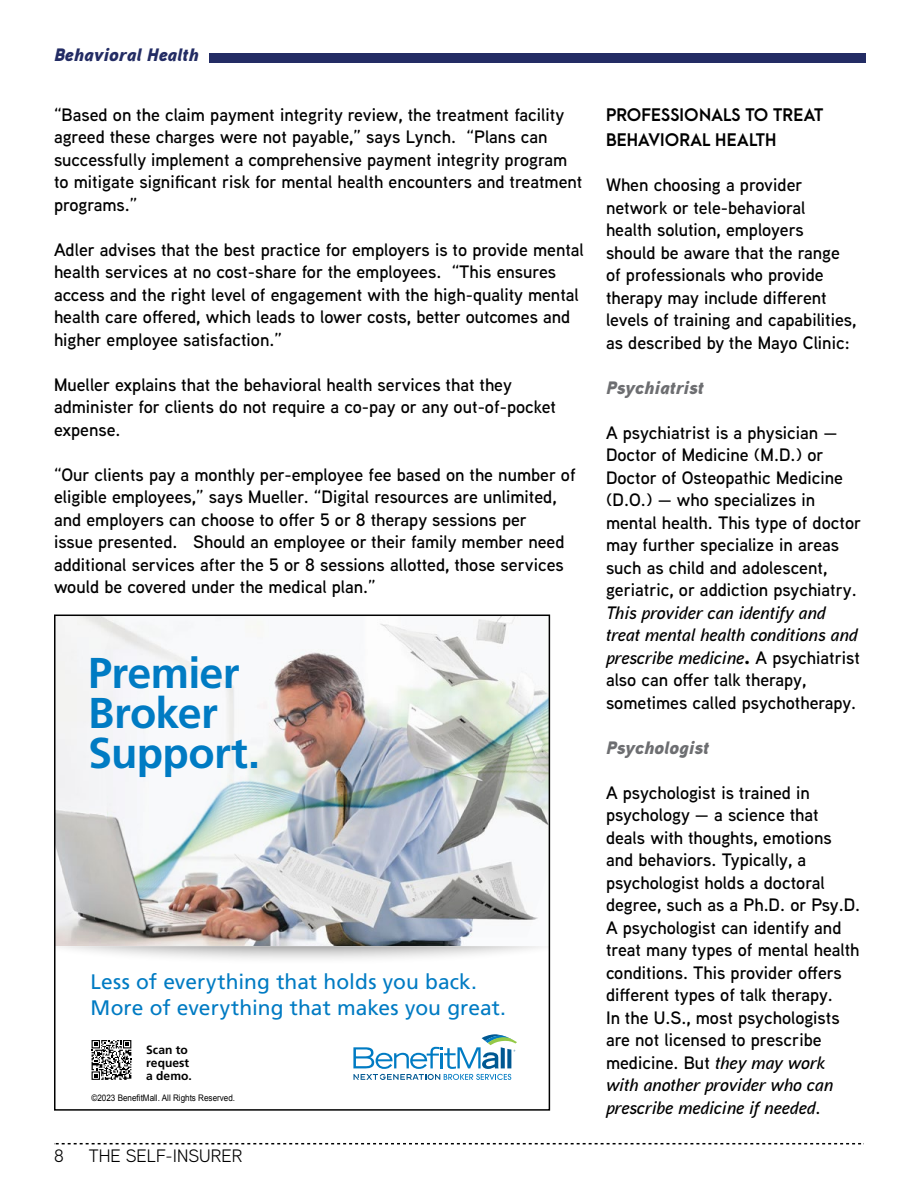
<style>
.page{position:relative;width:918px;height:1188px;background:#fff}
.page>*{position:absolute;margin:0;border:0;box-sizing:border-box;transform-origin:0 0}
.t1{font:700 43.05px/39.8px "Frutiger LT Pro";letter-spacing:-.015em;color:#007bc3}
.t2{font:21px/25.5px "Frutiger LT Pro";letter-spacing:.005em;color:#007bc3}
.t3{font:600 18px/22.5px "Aaux Next";color:#000}
.t4{font:italic 900 18px "Aaux Next";color:#6d6e71}
.t5{font:18px "Aaux Next";color:#000}
.t6{font:italic 900 18px "Aaux Next";color:#232c64}
.t7{font:700 16.5px/25.5px "Arca Majora 3";letter-spacing:.01em;color:#000}
.t8{font:700 12px/13.2px "Frutiger LT Pro";letter-spacing:.005em;color:#000}
.t9{font:9px "Arial";color:#000;scale:.9 1}
.s1{font-style:italic}
.s2{font-weight:900}
</style>
<div class="page">
<svg style="left:54px;top:1143px;width:810px;height:1px"></svg>
<img style="left:57px;top:618px;width:410px;height:328px">
<img style="left:76px;top:618px;width:471px;height:319px">
<svg style="left:60px;top:946px;width:483px;height:13px"></svg>
<img style="left:85px;top:813px;width:55px;height:89px">
<svg style="left:353px;top:1034px;width:164px;height:46px"></svg>
<div style="left:54px;top:615px;width:496px;height:496px;border:2px solid #000"></div>
<svg style="left:91px;top:1040px;width:41px;height:40px"></svg>
<div style="left:209px;top:53px;width:657px;height:10px;background:#232c64"></div>
<p class="t6" style="left:54px;top:42px;width:146px">Behavioral Health</p>
<p class="t3" style="left:54px;top:103px;width:530px">“Based on the claim payment integrity review, the treatment facility agreed these charges were not payable,” says Lynch. “Plans can successfully implement a comprehensive payment integrity program to mitigate significant risk for mental health encounters and treatment programs.”</p>
<p class="t3" style="left:54px;top:238px;width:531px">Adler advises that the best practice for employers is to provide mental health services at no cost-share for the employees. “This ensures access and the right level of engagement with the high-quality mental health care offered, which leads to lower costs, better outcomes and higher employee satisfaction.”</p>
<p class="t3" style="left:54px;top:373px;width:504px">Mueller explains that the behavioral health services that they administer for clients do not require a co-pay or any out-of-pocket expense.</p>
<p class="t3" style="left:54px;top:463px;width:523px">“Our clients pay a monthly per-employee fee based on the number of eligible employees,” says Mueller. “Digital resources are unlimited, and employers can choose to offer 5 or 8 therapy sessions per<br>issue presented. Should an employee or their family member need additional services after the 5 or 8 sessions allotted, those services would be covered under the medical plan.”</p>
<h1 class="t1" style="left:88px;top:654px;width:173px">Premier<br>Broker<br>Support.</h1>
<p class="t2" style="left:91px;top:969px;width:417px">Less of everything that holds you back.<br>More of everything that makes you great.</p>
<p class="t8" style="left:146px;top:1043px;width:47px">Scan to request a demo.</p>
<p class="t9" style="left:91px;top:1092px;width:161px">©2023 BenefitMall. All Rights Reserved.</p>
<p class="t5" style="left:54px;top:1143px;width:11px">8</p>
<p class="t5" style="left:89px;top:1143px;width:156px">THE SELF-INSURER</p>
<h1 class="t7" style="left:606px;top:100px;width:219px">PROFESSIONALS TO TREAT<br>BEHAVIORAL HEALTH</h1>
<p class="t3" style="left:606px;top:173px;width:252px">When choosing a provider network or tele-behavioral<br>health solution, employers should be aware that the range of professionals who provide therapy may include different levels of training and capabilities, as described by the Mayo Clinic:</p>
<h2 class="t4" style="left:606px;top:374px;width:99px">Psychiatrist</h2>
<p class="t3" style="left:606px;top:421px;width:257px">A psychiatrist is a physician —<br>Doctor of Medicine (M.D.) or<br>Doctor of Osteopathic Medicine (D.O.) — who specializes in mental health. This type of doctor may further specialize in areas such as child and adolescent, geriatric, or addiction psychiatry.<br><span class="s1">This provider can identify and treat mental health conditions and prescribe medicine</span><span class="s2">.</span> A psychiatrist also can offer talk therapy, sometimes called psychotherapy.</p>
<h2 class="t4" style="left:606px;top:734px;width:105px">Psychologist</h2>
<p class="t3" style="left:606px;top:781px;width:256px">A psychologist is trained in psychology — a science that deals with thoughts, emotions and behaviors. Typically, a psychologist holds a doctoral degree, such as a Ph.D. or Psy.D.<br>A psychologist can identify and treat many types of mental health conditions. This provider offers different types of talk therapy.<br>In the U.S., most psychologists are not licensed to prescribe medicine. But <span class="s1">they may work with another provider who can prescribe medicine if needed</span>.</p>
</div>
